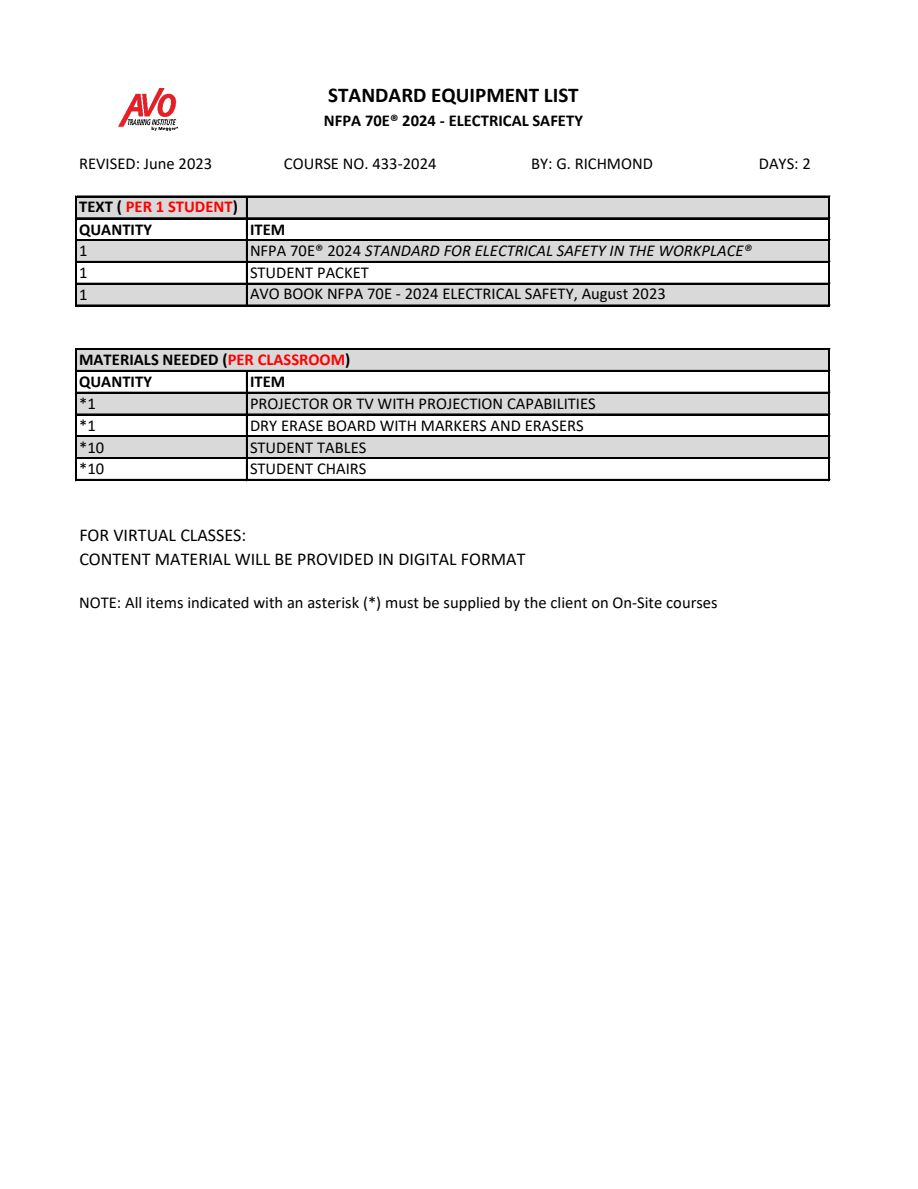
<style>
.page{position:relative;width:918px;height:1189px;background:#fff}
.page>*{position:absolute;margin:0;border:0;box-sizing:border-box;transform-origin:0 0}
.t1{font:700 21px "Calibri";color:#000}
.t2{font:18px "Calibri";color:#000}
.t3{font:16.5px "Calibri";color:#000}
.t4{font:700 16.5px "Calibri";letter-spacing:.005em;color:#000}
.t5{font:italic 16.5px "Calibri";color:#000}
.t6{font:700 16.5px "Calibri";color:#f00}
.s1{color:#000}
.s2{font-style:normal}
.s3{color:#f00}
</style>
<div class="page">
<div style="left:77px;top:197px;width:752px;height:22px;background:#d9d9d9"></div>
<div style="left:77px;top:240px;width:752px;height:22px;background:#d9d9d9"></div>
<div style="left:77px;top:284px;width:752px;height:22px;background:#d9d9d9"></div>
<div style="left:77px;top:349px;width:752px;height:22px;background:#d9d9d9"></div>
<div style="left:77px;top:393px;width:752px;height:22px;background:#d9d9d9"></div>
<div style="left:77px;top:436px;width:752px;height:22px;background:#d9d9d9"></div>
<hr style="left:75px;top:196px;width:1px;height:110px;background:#000">
<hr style="left:76px;top:196px;width:1px;height:110px;background:#000">
<hr style="left:828px;top:197px;width:1px;height:109px;background:#000">
<hr style="left:829px;top:197px;width:1px;height:109px;background:#000">
<hr style="left:246px;top:197px;width:2px;height:109px;background:#000">
<hr style="left:75px;top:348px;width:1px;height:132px;background:#000">
<hr style="left:76px;top:348px;width:1px;height:132px;background:#000">
<hr style="left:246px;top:372px;width:2px;height:108px;background:#000">
<hr style="left:828px;top:350px;width:1px;height:130px;background:#000">
<hr style="left:829px;top:350px;width:1px;height:130px;background:#000">
<hr style="left:77px;top:196px;width:753px;height:1px;background:#000">
<hr style="left:77px;top:217px;width:753px;height:1px;background:#000">
<hr style="left:77px;top:218px;width:753px;height:1px;background:#000">
<hr style="left:77px;top:239px;width:753px;height:2px;background:#000">
<hr style="left:77px;top:261px;width:753px;height:2px;background:#000">
<hr style="left:77px;top:283px;width:753px;height:1px;background:#000">
<hr style="left:77px;top:304px;width:753px;height:1px;background:#000">
<hr style="left:77px;top:305px;width:753px;height:1px;background:#000">
<hr style="left:77px;top:348px;width:753px;height:2px;background:#000">
<hr style="left:77px;top:370px;width:753px;height:2px;background:#000">
<hr style="left:77px;top:392px;width:753px;height:1px;background:#000">
<hr style="left:77px;top:413px;width:753px;height:1px;background:#000">
<hr style="left:77px;top:414px;width:753px;height:1px;background:#000">
<hr style="left:77px;top:435px;width:753px;height:2px;background:#000">
<hr style="left:77px;top:457px;width:753px;height:2px;background:#000">
<hr style="left:77px;top:479px;width:753px;height:1px;background:#000">
<img style="left:118px;top:89px;width:60px;height:41px">
<p class="t1" style="left:328px;top:80px;width:252px">STANDARD EQUIPMENT LIST</p>
<p class="t4" style="left:324px;top:108px;width:261px">NFPA 70E® 2024 - ELECTRICAL SAFETY</p>
<p class="t3" style="left:79px;top:152px;width:135px">REVISED: June 2023</p>
<p class="t3" style="left:284px;top:152px;width:154px">COURSE NO. 433-2024</p>
<p class="t3" style="left:531px;top:152px;width:123px">BY: G. RICHMOND</p>
<p class="t3" style="left:759px;top:152px;width:54px">DAYS: 2</p>
<p class="t6" style="left:79px;top:195px;width:160px"><span class="s1">TEXT (</span> PER 1 STUDENT<span class="s1">)</span></p>
<p class="t4" style="left:79px;top:217px;width:74px">QUANTITY</p>
<p class="t4" style="left:250px;top:217px;width:37px">ITEM</p>
<p class="t3" style="left:79px;top:239px;width:10px">1</p>
<p class="t5" style="left:250px;top:239px;width:503px"><span class="s2">NFPA 70E® 2024</span> STANDARD FOR ELECTRICAL SAFETY IN THE WORKPLACE®</p>
<p class="t3" style="left:79px;top:261px;width:10px">1</p>
<p class="t3" style="left:250px;top:261px;width:120px">STUDENT PACKET</p>
<p class="t3" style="left:79px;top:283px;width:10px">1</p>
<p class="t3" style="left:250px;top:282px;width:417px">AVO BOOK NFPA 70E - 2024 ELECTRICAL SAFETY, August 2023</p>
<p class="t4" style="left:79px;top:347px;width:273px">MATERIALS NEEDED (<span class="s3">PER CLASSROOM</span>)</p>
<p class="t4" style="left:79px;top:370px;width:74px">QUANTITY</p>
<p class="t4" style="left:250px;top:370px;width:37px">ITEM</p>
<p class="t3" style="left:79px;top:392px;width:18px">*1</p>
<p class="t3" style="left:250px;top:392px;width:347px">PROJECTOR OR TV WITH PROJECTION CAPABILITIES</p>
<p class="t3" style="left:79px;top:413px;width:18px">*1</p>
<p class="t3" style="left:250px;top:413px;width:335px">DRY ERASE BOARD WITH MARKERS AND ERASERS</p>
<p class="t3" style="left:79px;top:435px;width:27px">*10</p>
<p class="t3" style="left:250px;top:435px;width:118px">STUDENT TABLES</p>
<p class="t3" style="left:79px;top:457px;width:27px">*10</p>
<p class="t3" style="left:250px;top:457px;width:118px">STUDENT CHAIRS</p>
<p class="t2" style="left:79px;top:522px;width:169px">FOR VIRTUAL CLASSES:</p>
<p class="t2" style="left:79px;top:546px;width:448px">CONTENT MATERIAL WILL BE PROVIDED IN DIGITAL FORMAT</p>
<p class="t3" style="left:79px;top:591px;width:640px">NOTE: All items indicated with an asterisk (*) must be supplied by the client on On-Site courses</p>
</div>
